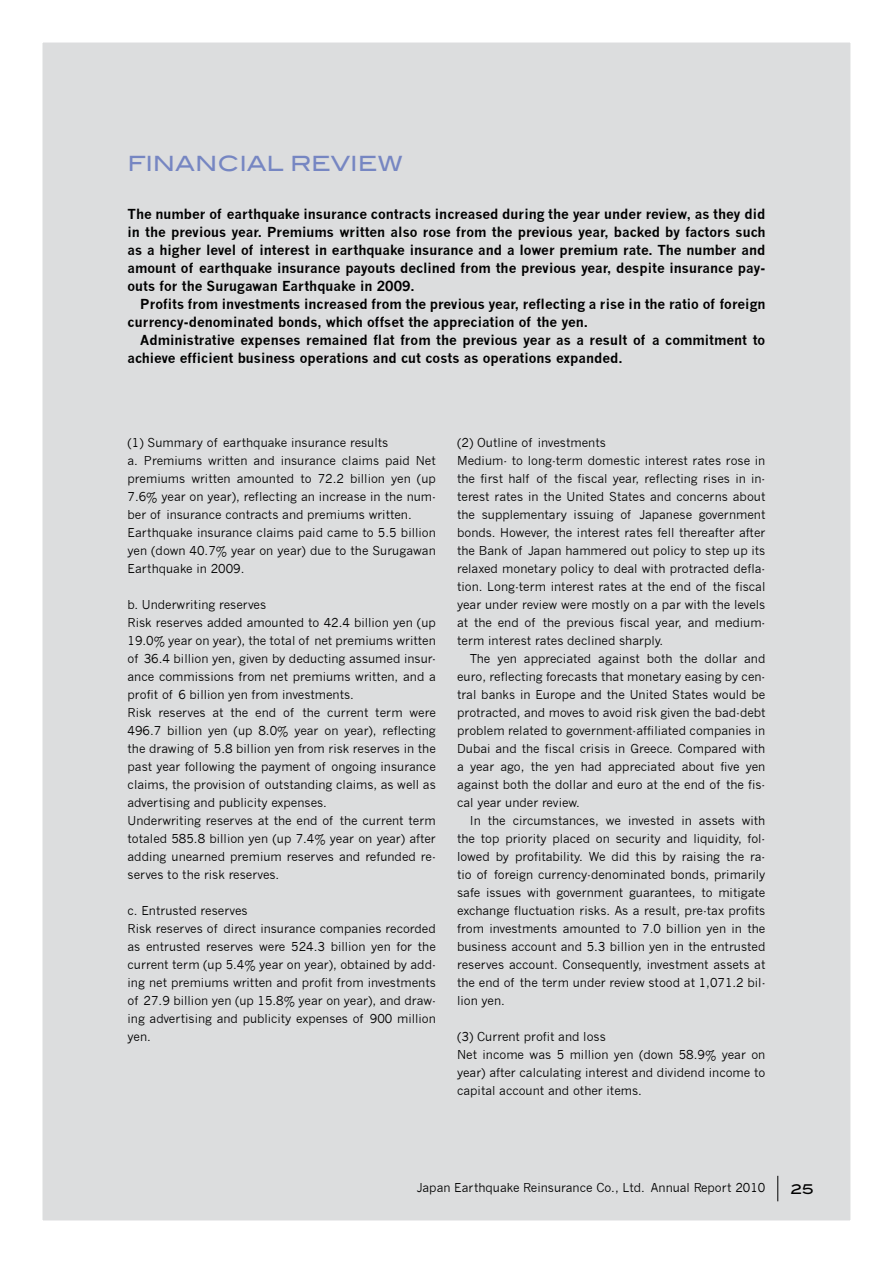
<style>
.page{position:relative;width:893px;height:1263px;background:#fff}
.page>*{position:absolute;margin:0;border:0;box-sizing:border-box;transform-origin:0 0}
.t1{font:500 21px "Blair ITC";letter-spacing:-.005em;color:#7686c2}
.t2{font:700 13.5px/18px "News Gothic";color:#000}
.t3{font:500 13.5px "Blair ITC";color:#000}
.t4{font:12px/18px "News Gothic";color:#000}
</style>
<div class="page">
<div style="left:21px;top:21px;width:851px;height:1221px;background:#dcddde"></div>
<div style="left:0;top:0;width:893px;height:1263px;border:43px solid #fff"></div>
<svg style="left:777px;top:1176px;width:1px;height:25px"></svg>
<h1 class="t1" style="left:128px;top:150px;width:274px">FINANCIAL REVIEW</h1>
<p class="t2" style="left:128px;top:205px;width:639px;text-align:justify">The number of earthquake insurance contracts increased during the year under review, as they did in the previous year. Premiums written also rose from the previous year, backed by factors such as a higher level of interest in earthquake insurance and a lower premium rate. The number and amount of earthquake insurance payouts declined from the previous year, despite insurance pay&shy;outs for the Surugawan Earthquake in 2009.</p>
<p class="t2" style="left:128px;top:295px;width:639px;text-indent:13px">Profits from investments increased from the previous year, reflecting a rise in the ratio of foreign currency-denominated bonds, which offset the appreciation of the yen.</p>
<p class="t2" style="left:128px;top:331px;width:639px;text-indent:13px">Administrative expenses remained flat from the previous year as a result of a commitment to achieve efficient business operations and cut costs as operations expanded.</p>
<p class="t4" style="left:128px;top:434px;width:310px">(1) Summary of earthquake insurance results<br>a. Premiums written and insurance claims paid Net premiums written amounted to 72.2 billion yen (up 7.6% year on year), reflecting an increase in the num&shy;ber of insurance contracts and premiums written.<br>Earthquake insurance claims paid came to 5.5 billion yen (down 40.7% year on year) due to the Surugawan Earthquake in 2009.</p>
<p class="t4" style="left:128px;top:596px;width:310px">b. Underwriting reserves<br>Risk reserves added amounted to 42.4 billion yen (up 19.0% year on year), the total of net premiums written of 36.4 billion yen, given by deducting assumed insur&shy;ance commissions from net premiums written, and a profit of 6 billion yen from investments.<br>Risk reserves at the end of the current term were 496.7 billion yen (up 8.0% year on year), reflecting the drawing of 5.8 billion yen from risk reserves in the past year following the payment of ongoing insurance claims, the provision of outstanding claims, as well as advertising and publicity expenses.<br>Underwriting reserves at the end of the current term totaled 585.8 billion yen (up 7.4% year on year) after adding unearned premium reserves and refunded re&shy;serves to the risk reserves.</p>
<p class="t4" style="left:128px;top:902px;width:310px">c. Entrusted reserves<br>Risk reserves of direct insurance companies recorded as entrusted reserves were 524.3 billion yen for the current term (up 5.4% year on year), obtained by add&shy;ing net premiums written and profit from investments of 27.9 billion yen (up 15.8% year on year), and draw&shy;ing advertising and publicity expenses of 900 million yen.</p>
<p class="t4" style="left:457px;top:434px;width:310px">(2) Outline of investments<br>Medium- to long-term domestic interest rates rose in the first half of the fiscal year, reflecting rises in in&shy;terest rates in the United States and concerns about the supplementary issuing of Japanese government bonds. However, the interest rates fell thereafter after the Bank of Japan hammered out policy to step up its relaxed monetary policy to deal with protracted defla&shy;tion. Long-term interest rates at the end of the fiscal year under review were mostly on a par with the levels at the end of the previous fiscal year, and medium&shy;term interest rates declined sharply.</p>
<p class="t4" style="left:457px;top:650px;width:310px;text-align:justify;text-indent:13px">The yen appreciated against both the dollar and euro, reflecting forecasts that monetary easing by cen&shy;tral banks in Europe and the United States would be protracted, and moves to avoid risk given the bad-debt problem related to government-affiliated companies in Dubai and the fiscal crisis in Greece. Compared with a year ago, the yen had appreciated about five yen against both the dollar and euro at the end of the fis&shy;cal year under review.</p>
<p class="t4" style="left:457px;top:812px;width:310px;text-align:justify;text-indent:13px">In the circumstances, we invested in assets with the top priority placed on security and liquidity, fol&shy;lowed by profitability. We did this by raising the ra&shy;tio of foreign currency-denominated bonds, primarily safe issues with government guarantees, to mitigate exchange fluctuation risks. As a result, pre-tax profits from investments amounted to 7.0 billion yen in the business account and 5.3 billion yen in the entrusted reserves account. Consequently, investment assets at the end of the term under review stood at 1,071.2 bil&shy;lion yen.</p>
<p class="t4" style="left:457px;top:1028px;width:310px">(3) Current profit and loss<br>Net income was 5 million yen (down 58.9% year on year) after calculating interest and dividend income to capital account and other items.</p>
<p class="t4" style="left:417px;top:1179px;width:350px">Japan Earthquake Reinsurance Co., Ltd. Annual Report 2010</p>
<p class="t3" style="left:791px;top:1180px;width:25px">25</p>
</div>
